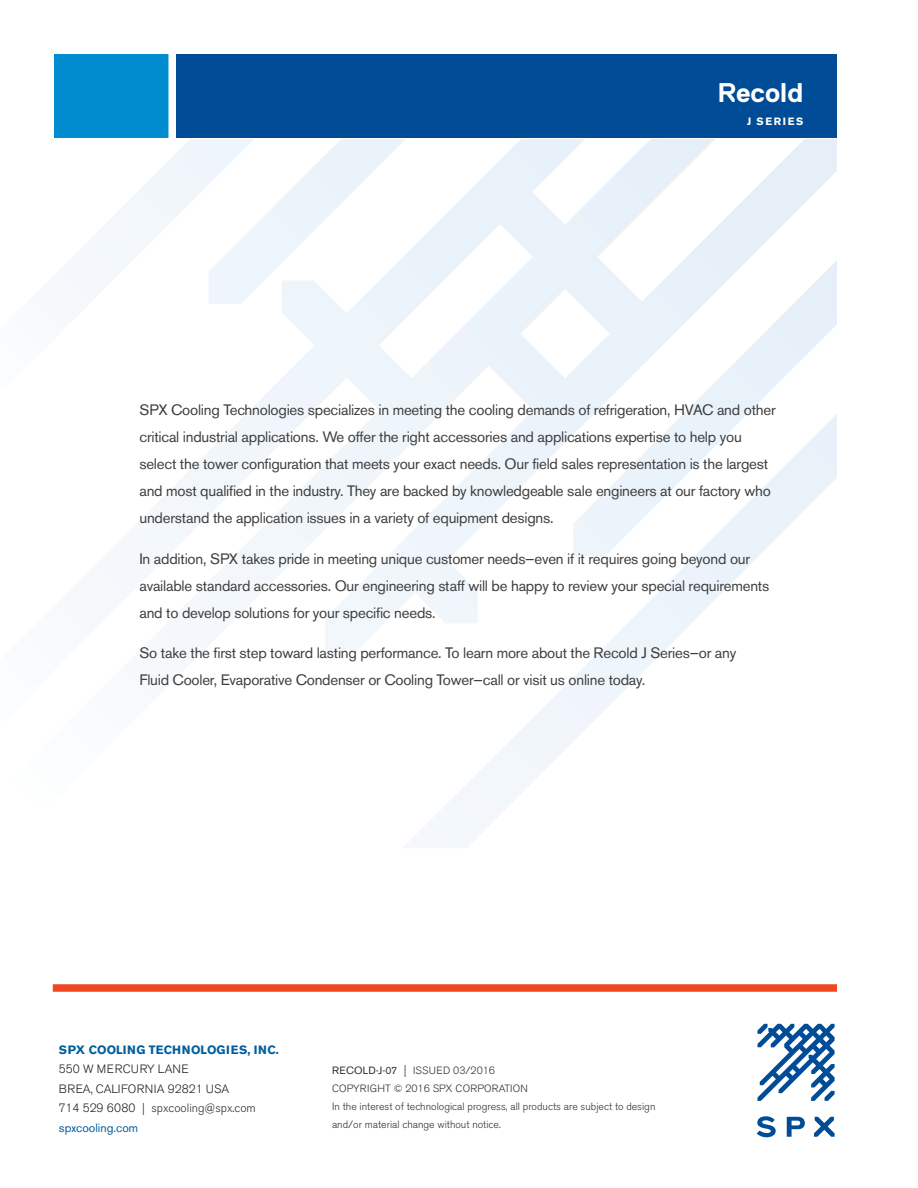
<style>
.page{position:relative;width:918px;height:1188px;background:#fff}
.page>*{position:absolute;margin:0;border:0;box-sizing:border-box;transform-origin:0 0}
.t1{font:700 27px "Replica Std";color:#fff}
.Marley_Body{font:15px/27px "Akzidenz Grotesk BE";letter-spacing:-.015em;color:#3e3e3f}
.t2{font:300 12px "Akzidenz Grotesk BE";color:#312f30}
.t3{font:700 12px "Akzidenz Grotesk BE";letter-spacing:.03em;color:#005e9e}
.Back_Cover_Contact_I{font:300 12px "Akzidenz Grotesk BE";color:#231f20}
.Back_Cover_Contact_I-2{font:300 12px "Akzidenz Grotesk BE";letter-spacing:.02em;color:#231f20}
.t4{font:12px "Akzidenz Grotesk BE";color:#005e9e}
.t5{font:300 10.5px/18px "Akzidenz Grotesk BE";color:#312f30}
.t6{font:300 10.5px/18px "Akzidenz Grotesk BE";letter-spacing:.02em;color:#312f30}
.t7{font:700 10.5px "Akzidenz Grotesk BE";letter-spacing:.15em;color:#fff}
.s1{color:#231f20}
.s2{font-weight:400}
.s3{font-size:12px}
</style>
<div class="page">
<svg style="left:715px;top:139px;width:122px;height:121px"></svg>
<svg style="left:585px;top:139px;width:130px;height:121px"></svg>
<svg style="left:585px;top:260px;width:252px;height:154px"></svg>
<svg style="left:404px;top:414px;width:433px;height:434px"></svg>
<svg style="left:59px;top:139px;width:526px;height:585px"></svg>
<div style="left:53px;top:984px;width:784px;height:8px;background:#ef4722"></div>
<svg style="left:757px;top:1024px;width:78px;height:77px"></svg>
<svg style="left:757px;top:1116px;width:19px;height:21px"></svg>
<svg style="left:787px;top:1117px;width:18px;height:20px"></svg>
<svg style="left:814px;top:1117px;width:21px;height:20px"></svg>
<div style="left:54px;top:54px;width:783px;height:84px;background:#004c97"></div>
<div style="left:54px;top:54px;width:118px;height:84px;background:#008ccf"></div>
<div style="left:168px;top:52px;width:8px;height:92px;background:#fff"></div>
<p class="t1" style="left:717px;top:78px;width:87px">Recold</p>
<p class="t7" style="left:747px;top:116px;width:58px">J SERIES</p>
<p class="Marley_Body" style="left:139px;top:397px;width:638px">SPX Cooling Technologies specializes in meeting the cooling demands of refrigeration, HVAC and other critical industrial applications. We offer the right accessories and applications expertise to help you select the tower configuration that meets your exact needs. Our field sales representation is the largest and most qualified in the industry. They are backed by knowledgeable sale engineers at our factory who understand the application issues in a variety of equipment designs.</p>
<p class="Marley_Body" style="left:139px;top:545px;width:631px">In addition, SPX takes pride in meeting unique customer needs—even if it requires going beyond our available standard accessories. Our engineering staff will be happy to review your special requirements and to develop solutions for your specific needs.</p>
<p class="Marley_Body" style="left:139px;top:640px;width:598px">So take the first step toward lasting performance. To learn more about the Recold J Series—or any<br>Fluid Cooler, Evaporative Condenser or Cooling Tower—call or visit us online today.</p>
<p class="t3" style="left:59px;top:1043px;width:221px">SPX COOLING TECHNOLOGIES, INC.</p>
<p class="Back_Cover_Contact_I-2" style="left:59px;top:1062px;width:131px">550 W MERCURY LANE</p>
<p class="Back_Cover_Contact_I" style="left:59px;top:1082px;width:172px">BREA, CALIFORNIA 92821 USA</p>
<p class="t2" style="left:59px;top:1101px;width:198px"><span class="s1">714 529 6080</span> | spxcooling@spx.com</p>
<p class="t4" style="left:59px;top:1121px;width:81px">spxcooling.com</p>
<p class="t6" style="left:332px;top:1062px;width:197px"><span class="s2">RECOLD-J-07</span> <span class="s3">|</span> ISSUED 03/2016<br>COPYRIGHT © 2016 SPX CORPORATION</p>
<p class="t5" style="left:332px;top:1098px;width:325px">In the interest of technological progress, all products are subject to design and/or material change without notice.</p>
</div>
